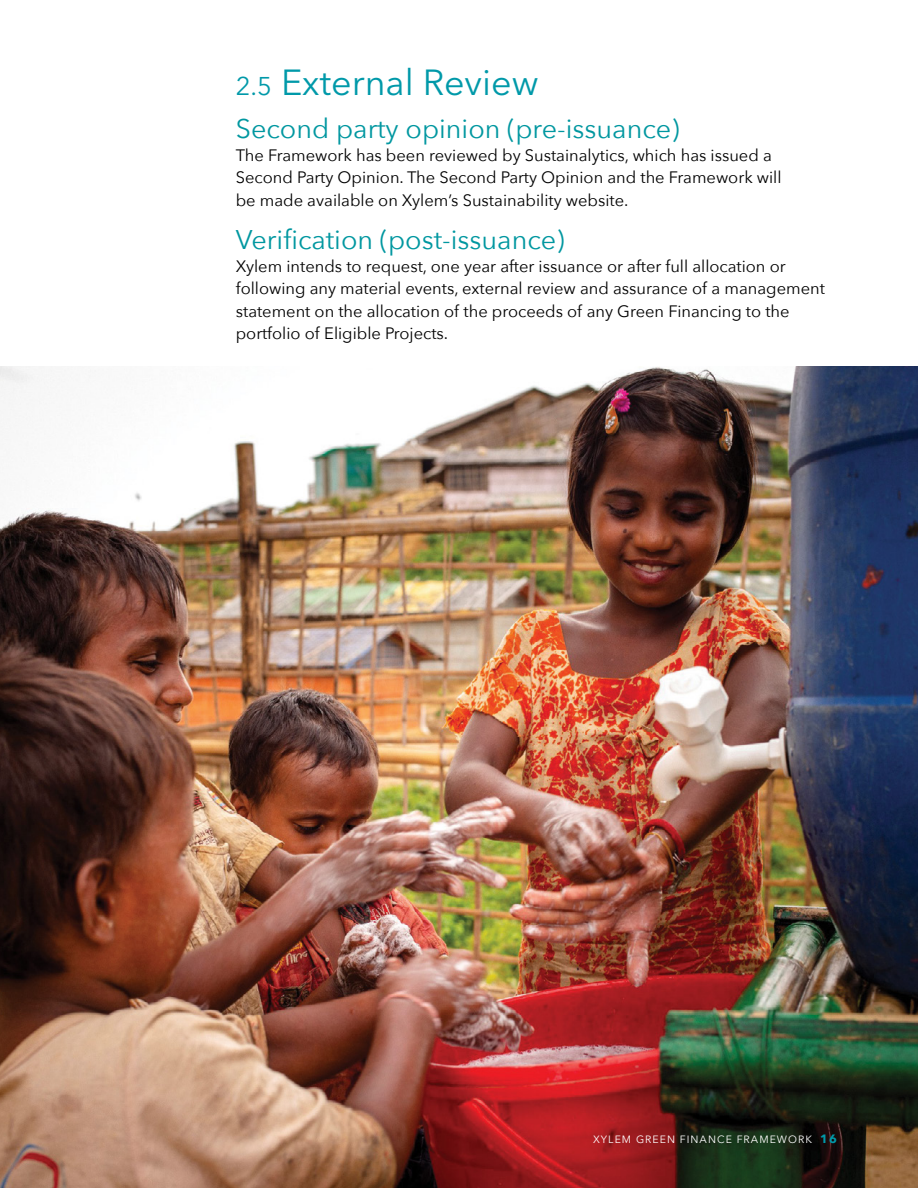
<style>
.page{position:relative;width:918px;height:1188px;background:#fff}
.page>*{position:absolute;margin:0;border:0;box-sizing:border-box;transform-origin:0 0}
.t1{font:36px "Avenir Next LT Pro";color:#0099a9}
.t2{font:27px "Avenir Next";color:#0097a0}
.t3{font:16.5px/22.5px "Avenir Next";color:#000}
.t4{font:10.5px "Avenir Next LT Pro";letter-spacing:.1em;color:#fff}
.s1{font-size:25.5px}
.s2{font-weight:700;font-size:12px;color:#0099a9}
</style>
<div class="page">
<img style="left:0;top:366px;width:918px;height:822px">
<h1 class="t1" style="left:236px;top:61px;width:304px"><span class="s1">2.5</span> External Review</h1>
<h2 class="t2" style="left:236px;top:106px;width:445px">Second party opinion (pre-issuance)</h2>
<p class="t3" style="left:236px;top:143px;width:547px">The Framework has been reviewed by Sustainalytics, which has issued a<br>Second Party Opinion. The Second Party Opinion and the Framework will be made available on Xylem’s Sustainability website.</p>
<h2 class="t2" style="left:236px;top:217px;width:330px">Verification (post-issuance)</h2>
<p class="t3" style="left:236px;top:254px;width:591px">Xylem intends to request, one year after issuance or after full allocation or following any material events, external review and assurance of a management statement on the allocation of the proceeds of any Green Financing to the portfolio of Eligible Projects.</p>
<p class="t4" style="left:593px;top:1133px;width:245px">XYLEM GREEN FINANCE FRAMEWORK <span class="s2">16</span></p>
</div>
